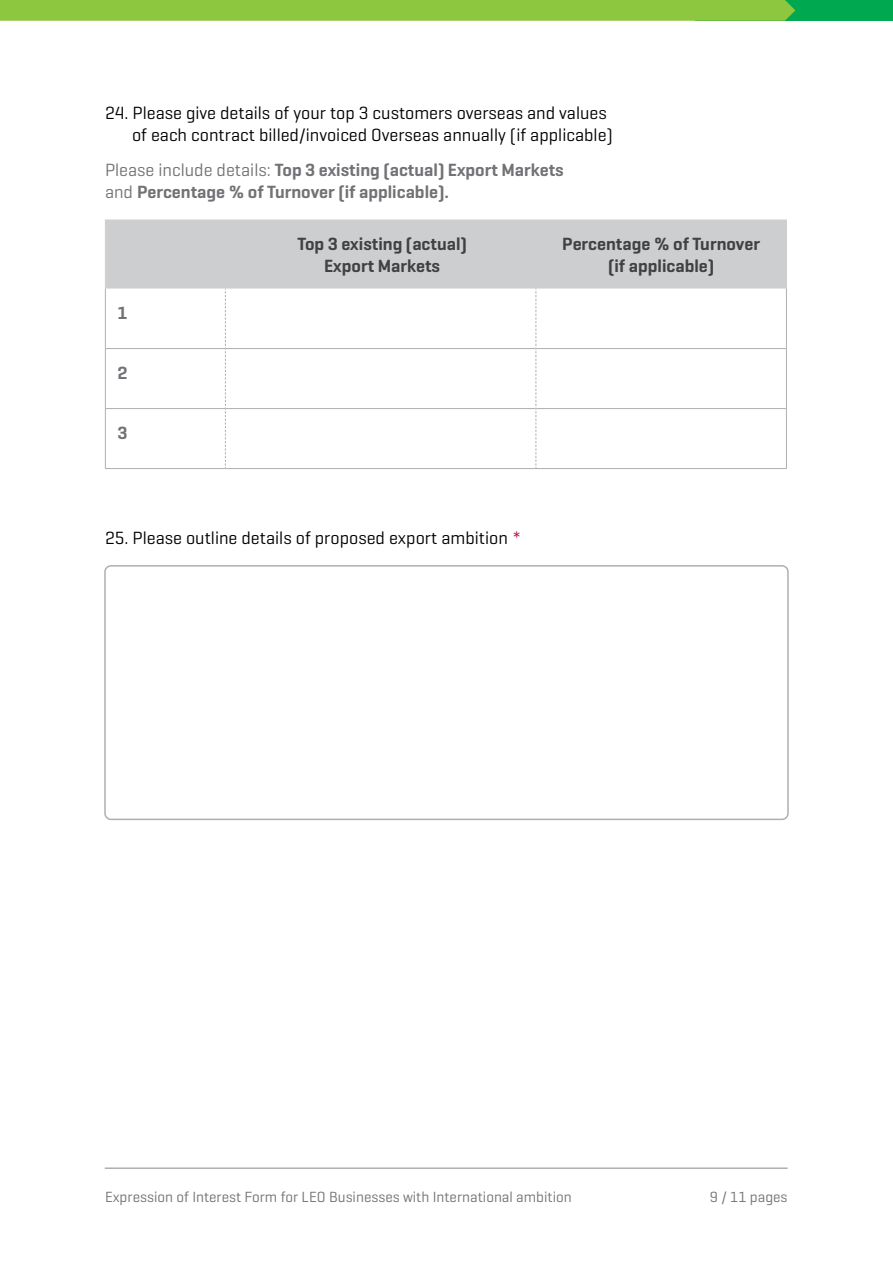
<style>
.page{position:relative;width:893px;height:1263px;background:#fff}
.page>*{position:absolute;margin:0;border:0;box-sizing:border-box;transform-origin:0 0}
.Body_1{font:18px/22.5px "Geogrotesque";color:#000}
.Body_1-2{font:600 18px/22.5px "Geogrotesque";color:#717275}
.Body_1-3{font:600 18px/22.5px "Geogrotesque";color:#414042;text-align:center}
.t1{font:15px "Geogrotesque";color:#717275}
.s1{font-weight:400}
.s2{color:#b50938}
</style>
<div class="page">
<hr style="left:105px;top:1167px;width:682px;height:2px;background:#adafb2">
<div style="left:104px;top:565px;width:685px;height:255px;border:2px solid #adafb2;border-radius:6px"></div>
<div style="left:106px;top:220px;width:680px;height:69px;background:#cdced0"></div>
<hr style="left:105px;top:348px;width:120px;height:1px;background:#adafb2">
<hr style="left:226px;top:348px;width:310px;height:1px;background:#adafb2">
<hr style="left:536px;top:348px;width:251px;height:1px;background:#adafb2">
<hr style="left:105px;top:408px;width:120px;height:1px;background:#adafb2">
<hr style="left:226px;top:408px;width:310px;height:1px;background:#adafb2">
<hr style="left:536px;top:408px;width:251px;height:1px;background:#adafb2">
<hr style="left:105px;top:468px;width:120px;height:1px;background:#adafb2">
<hr style="left:225px;top:468px;width:311px;height:1px;background:#adafb2">
<hr style="left:536px;top:468px;width:251px;height:1px;background:#adafb2">
<svg style="left:225px;top:289px;width:1px;height:179px"></svg>
<svg style="left:536px;top:289px;width:1px;height:179px"></svg>
<hr style="left:105px;top:289px;width:1px;height:59px;background:#adafb2">
<hr style="left:786px;top:289px;width:1px;height:59px;background:#adafb2">
<hr style="left:105px;top:349px;width:1px;height:59px;background:#adafb2">
<hr style="left:786px;top:349px;width:1px;height:59px;background:#adafb2">
<hr style="left:105px;top:409px;width:1px;height:59px;background:#adafb2">
<hr style="left:786px;top:409px;width:1px;height:59px;background:#adafb2">
<hr style="left:105px;top:220px;width:1px;height:69px;background:#cdced0">
<hr style="left:786px;top:220px;width:1px;height:69px;background:#cdced0">
<div style="left:695px;top:0;width:198px;height:21px;background:#00a94f"></div>
<div style="left:0;top:0;width:795px;height:21px;background:#8dc63f"></div>
<p class="Body_1" style="left:132px;top:101px;width:482px;text-indent:-27px">24. Please give details of your top 3 customers overseas and values of each contract billed/invoiced Overseas annually (if applicable)</p>
<p class="Body_1-2" style="left:105px;top:158px;width:460px"><span class="s1">Please include details:</span> Top 3 existing (actual) Export Markets <span class="s1">and</span> Percentage % of Turnover (if applicable).</p>
<p class="Body_1-2" style="left:117px;top:301px;width:12px">1</p>
<p class="Body_1-2" style="left:117px;top:361px;width:12px">2</p>
<p class="Body_1-2" style="left:117px;top:421px;width:12px">3</p>
<p class="Body_1-3" style="left:297px;top:232px;width:171px">Top 3 existing (actual)<br>Export Markets</p>
<p class="Body_1-3" style="left:562px;top:232px;width:199px">Percentage % of Turnover (if applicable)</p>
<p class="Body_1" style="left:105px;top:526px;width:418px">25. Please outline details of proposed export ambition <span class="s2">*</span></p>
<p class="t1" style="left:105px;top:1187px;width:468px">Expression of Interest Form for LEO Businesses with International ambition</p>
<p class="t1" style="left:710px;top:1187px;width:79px">9 / 11 pages</p>
</div>
